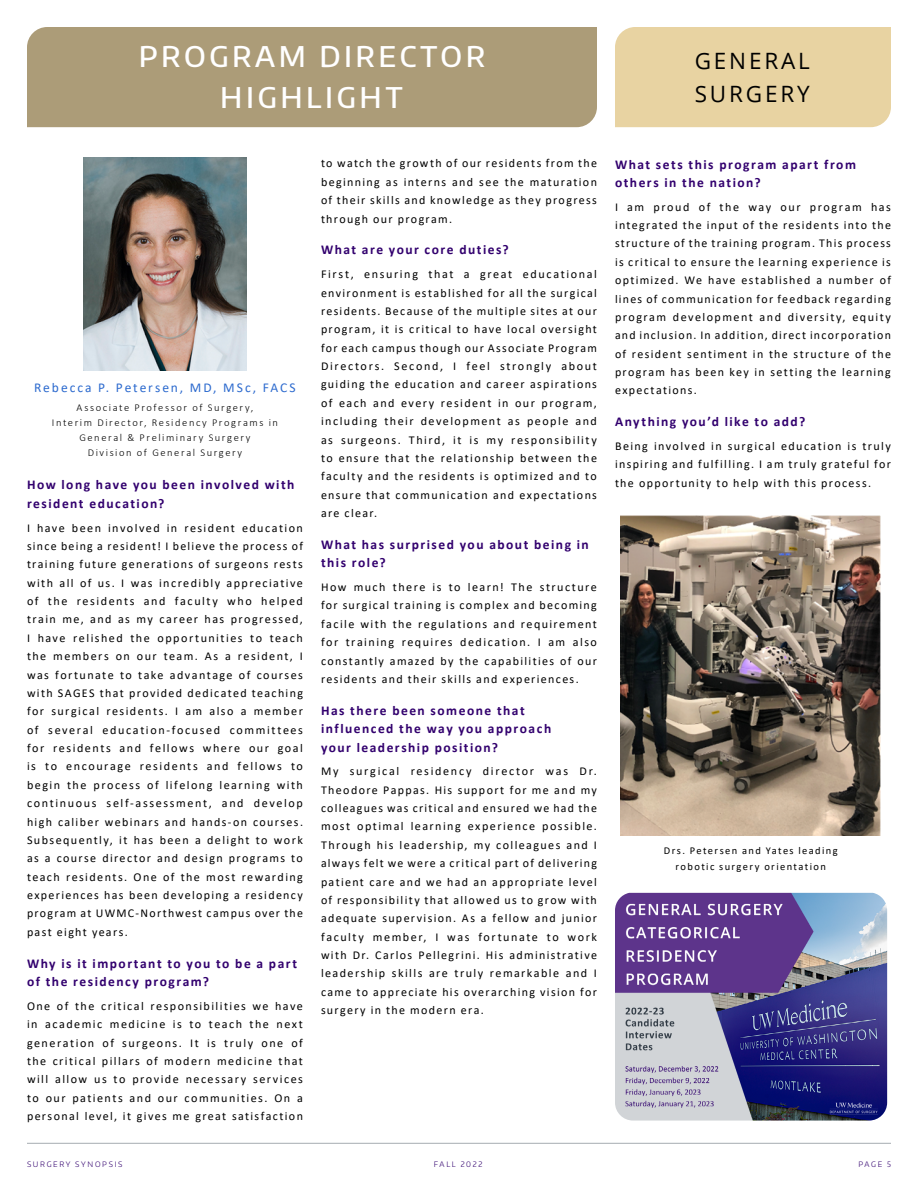
<style>
.page{position:relative;width:918px;height:1188px;background:#fff}
.page>*{position:absolute;margin:0;border:0;box-sizing:border-box;transform-origin:0 0}
.t1{font:500 28.5px/40.5px "Encode Sans Normal";letter-spacing:.125em;color:#fff;text-align:center}
.t2{font:22.5px/33px "Open Sans";letter-spacing:.125em;color:#000}
.t3{font:700 13.5px/18.3px "Calibri";letter-spacing:.11em;color:#32006e}
.t4{font:13.5px "Calibri";letter-spacing:.145em;color:#2c6ace}
.t5{font:12px/18.3px "Calibri";letter-spacing:.11em;color:#000;text-align:justify}
.t6{font:300 10.5px/15px "Calibri";letter-spacing:.15em;color:#000;text-align:center}
.t7{font:10.5px/15.6px "Calibri";letter-spacing:.13em;color:#000;text-align:center}
.t8{font:300 7.5px "Encode Sans Normal";letter-spacing:.22em;color:#32006e}
</style>
<div class="page">
<hr style="left:27px;top:1143px;width:864px;height:1px;background:#a6acb1">
<img style="left:83px;top:158px;width:164px;height:212px">
<div style="left:27px;top:27px;width:570px;height:100px;background:#ac9c78"></div>
<div style="left:615px;top:27px;width:276px;height:100px;background:#e8d3a2"></div>
<img style="left:621px;top:515px;width:260px;height:321px">
<img style="left:615px;top:893px;width:272px;height:228px">
<h1 class="t1" style="left:139px;top:36px;width:348px">PROGRAM DIRECTOR<br>HIGHLIGHT</h1>
<h2 class="t2" style="left:695px;top:43px;width:117px">GENERAL<br>SURGERY</h2>
<p class="t4" style="left:34px;top:378px;width:263px">Rebecca P. Petersen, MD, MSc, FACS</p>
<p class="t6" style="left:52px;top:400px;width:228px">Associate Professor of Surgery,<br>Interim Director, Residency Programs in General &amp; Preliminary Surgery<br>Division of General Surgery</p>
<p class="t3" style="left:27px;top:476px;width:269px">How long have you been involved with resident education?</p>
<p class="t5" style="left:27px;top:518px;width:278px">I have been involved in resident education since being a resident! I believe the process of training future generations of surgeons rests with all of us. I was incredibly appreciative of the residents and faculty who helped train me, and as my career has progressed, I have relished the opportunities to teach the members on our team. As a resident, I was fortunate to take advantage of courses with SAGES that provided dedicated teaching for surgical residents. I am also a member of several education-focused committees for residents and fellows where our goal is to encourage residents and fellows to begin the process of lifelong learning with continuous self-assessment, and develop high caliber webinars and hands-on courses.<br>Subsequently, it has been a delight to work as a course director and design programs to teach residents. One of the most rewarding experiences has been developing a residency program at UWMC-Northwest campus over the past eight years.</p>
<p class="t3" style="left:27px;top:954px;width:272px">Why is it important to you to be a part of the residency program?</p>
<p class="t5" style="left:27px;top:996px;width:278px">One of the critical responsibilities we have in academic medicine is to teach the next generation of surgeons. It is truly one of the critical pillars of modern medicine that will allow us to provide necessary services to our patients and our communities. On a personal level, it gives me great satisfaction</p>
<p class="t5" style="left:321px;top:154px;width:278px">to watch the growth of our residents from the beginning as interns and see the maturation of their skills and knowledge as they progress through our program.</p>
<p class="t3" style="left:321px;top:241px;width:189px">What are your core duties?</p>
<p class="t5" style="left:321px;top:265px;width:278px">First, ensuring that a great educational environment is established for all the surgical residents. Because of the multiple sites at our program, it is critical to have local oversight for each campus though our Associate Program Directors. Second, I feel strongly about guiding the education and career aspirations of each and every resident in our program, including their development as people and as surgeons. Third, it is my responsibility to ensure that the relationship between the faculty and the residents is optimized and to ensure that communication and expectations are clear.</p>
<p class="t3" style="left:321px;top:535px;width:269px">What has surprised you about being in this role?</p>
<p class="t5" style="left:321px;top:578px;width:278px">How much there is to learn! The structure for surgical training is complex and becoming facile with the regulations and requirement for training requires dedication. I am also constantly amazed by the capabilities of our residents and their skills and experiences.</p>
<p class="t3" style="left:321px;top:701px;width:232px">Has there been someone that influenced the way you approach your leadership position?</p>
<p class="t5" style="left:321px;top:762px;width:278px">My surgical residency director was Dr.<br>Theodore Pappas. His support for me and my colleagues was critical and ensured we had the most optimal learning experience possible.<br>Through his leadership, my colleagues and I always felt we were a critical part of delivering patient care and we had an appropriate level of responsibility that allowed us to grow with adequate supervision. As a fellow and junior faculty member, I was fortunate to work with Dr. Carlos Pellegrini. His administrative leadership skills are truly remarkable and I came to appreciate his overarching vision for surgery in the modern era.</p>
<p class="t3" style="left:615px;top:155px;width:243px">What sets this program apart from others in the nation?</p>
<p class="t5" style="left:615px;top:197px;width:278px">I am proud of the way our program has integrated the input of the residents into the structure of the training program. This process is critical to ensure the learning experience is optimized. We have established a number of lines of communication for feedback regarding program development and diversity, equity and inclusion. In addition, direct incorporation of resident sentiment in the structure of the program has been key in setting the learning expectations.</p>
<p class="t3" style="left:615px;top:412px;width:192px">Anything you’d like to add?</p>
<p class="t5" style="left:615px;top:437px;width:277px">Being involved in surgical education is truly inspiring and fulfilling. I am truly grateful for the opportunity to help with this process.</p>
<p class="t7" style="left:664px;top:842px;width:175px">Drs. Petersen and Yates leading robotic surgery orientation</p>
<p class="t8" style="left:27px;top:1159px;width:97px">SURGERY SYNOPSIS</p>
<p class="t8" style="left:434px;top:1159px;width:50px">FALL 2022</p>
<p class="t8" style="left:859px;top:1159px;width:34px">PAGE 5</p>
</div>
